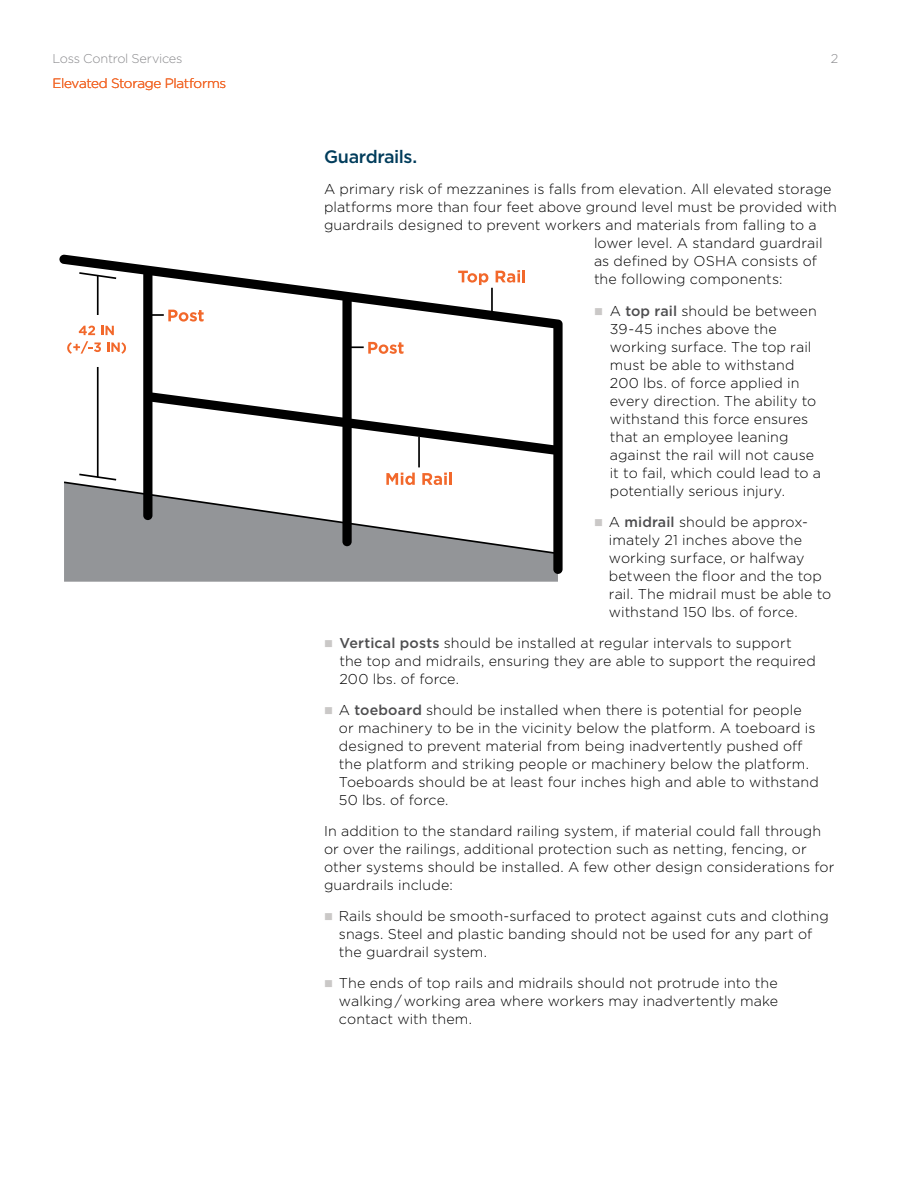
<style>
.page{position:relative;width:918px;height:1188px;background:#fff}
.page>*{position:absolute;margin:0;border:0;box-sizing:border-box;transform-origin:0 0}
.Subhead__Main{font:500 18px "Gotham";letter-spacing:-.025em;color:#013c5b}
.Body_Text{font:300 14.25px/18px "Gotham";letter-spacing:.005em;color:#000}
.t1{font:300 13.5px "Gotham";letter-spacing:-.025em;color:#f2682a}
.t2{font:300 12.75px "Gotham";letter-spacing:-.02em;color:#8a8a8d}
.s1{color:#cac8c7}
.s2{font-weight:500;color:#4d4d4f}
</style>
<div class="page">
<svg style="left:64px;top:574px;width:494px;height:8px;background:#97999b"></svg>
<svg style="left:59px;top:254px;width:504px;height:320px"></svg>
<hr style="left:97px;top:367px;width:2px;height:110px;background:#000">
<hr style="left:97px;top:276px;width:2px;height:39px;background:#000">
<svg style="left:79px;top:326px;width:16px;height:9px"></svg>
<svg style="left:101px;top:326px;width:13px;height:9px"></svg>
<svg style="left:67px;top:341px;width:34px;height:13px"></svg>
<svg style="left:107px;top:342px;width:19px;height:12px"></svg>
<svg style="left:148px;top:310px;width:56px;height:12px"></svg>
<svg style="left:348px;top:342px;width:56px;height:12px"></svg>
<hr style="left:491px;top:288px;width:2px;height:31px;background:#000">
<hr style="left:418px;top:437px;width:2px;height:30px;background:#000">
<svg style="left:458px;top:271px;width:30px;height:14px"></svg>
<svg style="left:496px;top:270px;width:29px;height:13px"></svg>
<svg style="left:62px;top:473px;width:498px;height:82px"></svg>
<p class="t2" style="left:53px;top:50px;width:131px">Loss Control Services</p>
<p class="t2" style="left:831px;top:50px;width:9px">2</p>
<p class="t1" style="left:52px;top:75px;width:175px">Elevated Storage Platforms</p>
<p class="Subhead__Main" style="left:324px;top:145px;width:95px">Guardrails.</p>
<p class="Body_Text" style="left:324px;top:180px;width:509px">A primary risk of mezzanines is falls from elevation. All elevated storage</p>
<p class="Body_Text" style="left:324px;top:198px;width:514px">platforms more than four feet above ground level must be provided with</p>
<p class="Body_Text" style="left:324px;top:216px;width:494px">guardrails designed to prevent workers and materials from falling to a</p>
<p class="Body_Text" style="left:594px;top:234px;width:230px">lower level. A standard guardrail</p>
<p class="Body_Text" style="left:594px;top:252px;width:225px">as defined by OSHA consists of</p>
<p class="Body_Text" style="left:594px;top:270px;width:190px">the following components:</p>
<p class="Body_Text" style="left:610px;top:302px;width:213px;text-indent:-16px"><span class="s1">■</span> A <span class="s2">top rail</span> should be between<br>39-45 inches above the working surface. The top rail must be able to withstand<br>200 lbs. of force applied in every direction. The ability to withstand this force ensures that an employee leaning against the rail will not cause it to fail, which could lead to a potentially serious injury.</p>
<p class="Body_Text" style="left:609px;top:513px;width:224px;text-indent:-15px"><span class="s1">■</span> A <span class="s2">midrail</span> should be approx&shy;imately 21 inches above the working surface, or halfway between the floor and the top rail. The midrail must be able to withstand 150 lbs. of force.</p>
<p class="Body_Text" style="left:339px;top:634px;width:478px;text-indent:-15px"><span class="s1">■</span> <span class="s2">Vertical posts</span> should be installed at regular intervals to support the top and midrails, ensuring they are able to support the required<br>200 lbs. of force.</p>
<p class="Body_Text" style="left:339px;top:701px;width:482px;text-indent:-15px"><span class="s1">■</span> A <span class="s2">toeboard</span> should be installed when there is potential for people or machinery to be in the vicinity below the platform. A toeboard is designed to prevent material from being inadvertently pushed off the platform and striking people or machinery below the platform.<br>Toeboards should be at least four inches high and able to withstand 50 lbs. of force.</p>
<p class="Body_Text" style="left:324px;top:822px;width:512px">In addition to the standard railing system, if material could fall through or over the railings, additional protection such as netting, fencing, or other systems should be installed. A few other design considerations for guardrails include:</p>
<p class="Body_Text" style="left:339px;top:906px;width:491px;text-indent:-15px"><span class="s1">■</span> Rails should be smooth-surfaced to protect against cuts and clothing snags. Steel and plastic banding should not be used for any part of the guardrail system.</p>
<p class="Body_Text" style="left:339px;top:973px;width:441px;text-align:justify;text-indent:-15px"><span class="s1">■</span> The ends of top rails and midrails should not protrude into the walking / working area where workers may inadvertently make contact with them.</p>
</div>
